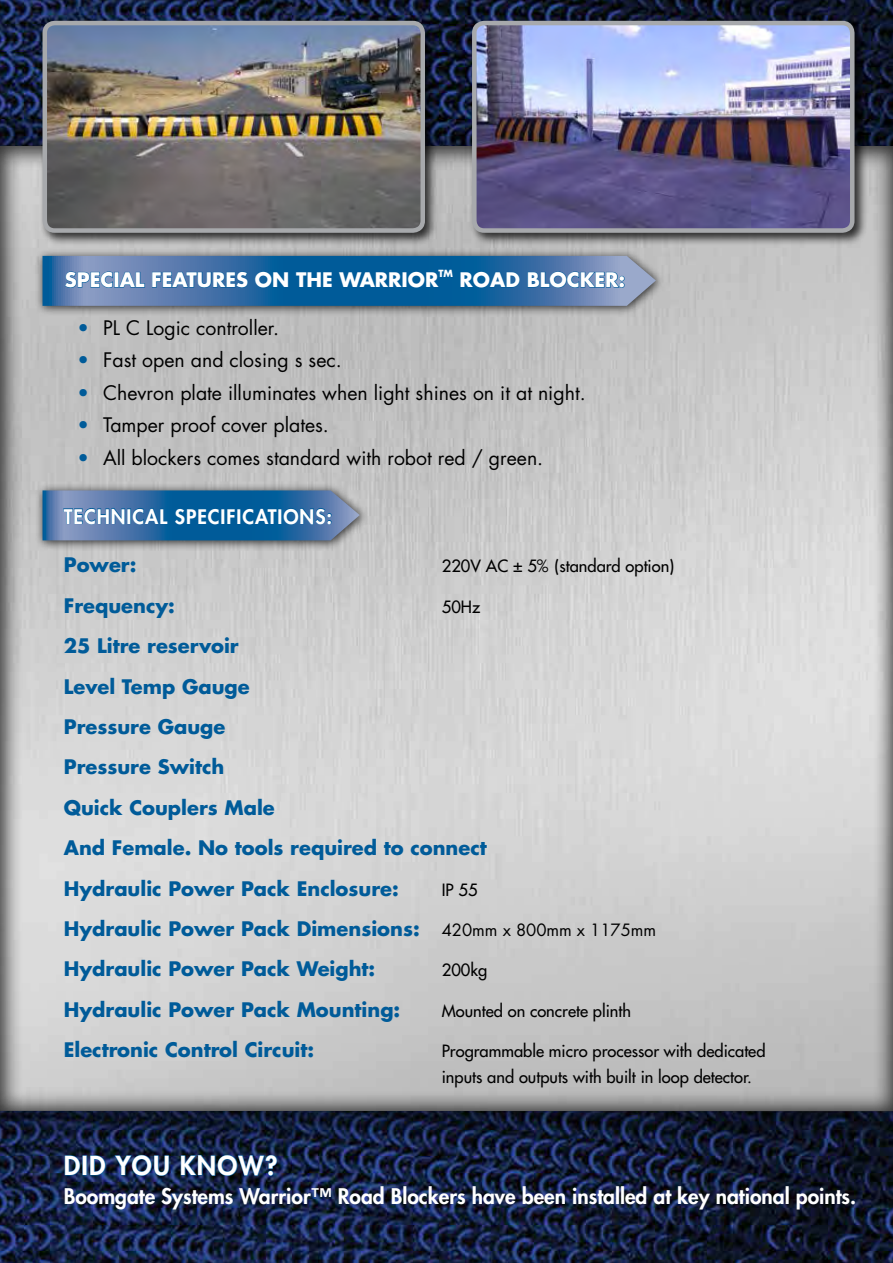
<style>
.page{position:relative;width:893px;height:1263px;background:#fff}
.page>*{position:absolute;margin:0;border:0;box-sizing:border-box;transform-origin:0 0}
.t1{font:800 25.5px "Futura Std";letter-spacing:.05em;color:#fff}
.t2{font:800 21px "Futura Std";color:#fff}
.t3{font:700 19.5px/40.3px "Futura Std";color:#005b99}
.t4{font:19.5px "Futura Std";color:#000}
.t5{font:700 19.5px "Futura Std";color:#fff}
.t6{font:800 19.5px "Futura Std";letter-spacing:.05em;color:#fff}
.t7{font:500 16.5px/25.5px "Futura Std";color:#000}
.t8{font:700 9.6px "Futura Std";color:#fff}
.s1{color:#005b99}
.s2{font-weight:400;font-size:16.5px;color:#000}
</style>
<div class="page">
<img style="left:0;top:0;width:893px;height:1263px">
<div style="left:0;top:108px;width:893px;height:1146px;background:#000;opacity:.75"></div>
<div style="left:0;top:144px;width:893px;height:1073px;background:#000;opacity:.75"></div>
<div style="left:40px;top:18px;width:399px;height:228px;background:#000;opacity:.75"></div>
<img style="left:45px;top:23px;width:378px;height:208px">
<div style="left:43px;top:21px;width:382px;height:212px;border:5px solid #a7a9ac;border-radius:10px"></div>
<div style="left:469px;top:18px;width:399px;height:228px;background:#000;opacity:.75"></div>
<img style="left:474px;top:23px;width:378px;height:208px">
<div style="left:472px;top:21px;width:382px;height:212px;border:5px solid #a7a9ac;border-radius:10px"></div>
<div style="left:35px;top:483px;width:334px;height:68px;background:#000;opacity:.75"></div>
<svg style="left:43px;top:490px;width:317px;height:50px;background:#326ea3"></svg>
<svg style="left:64px;top:1155px;width:17px;height:21px"></svg>
<div style="left:83px;top:1155px;width:4px;height:20px;border:1px solid #005b99"></div>
<svg style="left:90px;top:1155px;width:16px;height:21px"></svg>
<svg style="left:114px;top:1154px;width:55px;height:22px"></svg>
<svg style="left:181px;top:1154px;width:96px;height:22px;background:#0f2e56"></svg>
<div style="left:35px;top:248px;width:630px;height:68px;background:#000;opacity:.75"></div>
<svg style="left:43px;top:256px;width:613px;height:50px;background:#346fa5"></svg>
<p class="t5" style="left:65px;top:267px;width:375px">SPECIAL FEATURES ON THE WARRIOR</p>
<p class="t8" style="left:438px;top:267px;width:16px">TM</p>
<p class="t5" style="left:460px;top:267px;width:167px">ROAD BLOCKER:</p>
<p class="t4" style="left:78px;top:315px;width:203px"><span class="s1">•</span> PL C Logic controller.</p>
<p class="t4" style="left:78px;top:348px;width:266px"><span class="s1">•</span> Fast open and closing s sec.</p>
<p class="t4" style="left:78px;top:380px;width:510px"><span class="s1">•</span> Chevron plate illuminates when light shines on it at night.</p>
<p class="t4" style="left:78px;top:413px;width:253px"><span class="s1">•</span> Tamper proof cover plates.</p>
<p class="t4" style="left:78px;top:445px;width:467px"><span class="s1">•</span> All blockers comes standard with robot red / green.</p>
<p class="t6" style="left:64px;top:504px;width:270px">TECHNICAL SPECIFICATIONS:</p>
<p class="t3" style="left:64px;top:545px;width:74px">Power:</p>
<p class="t7" style="left:442px;top:554px;width:234px">220V AC ± 5% (standard option)</p>
<p class="t3" style="left:64px;top:585px;width:113px">Frequency:</p>
<p class="t7" style="left:442px;top:594px;width:40px">50Hz</p>
<p class="t3" style="left:64px;top:625px;width:425px">25 Litre reservoir<br>Level Temp Gauge<br>Pressure Gauge<br>Pressure Switch<br>Quick Couplers Male<br>And Female. No tools required to connect<br>Hydraulic Power Pack Enclosure:</p>
<p class="t7" style="left:442px;top:877px;width:37px">IP 55</p>
<p class="t3" style="left:64px;top:908px;width:594px">Hydraulic Power Pack Dimensions: <span class="s2">420mm x 800mm x 1175mm<br></span>Hydraulic Power Pack Weight:</p>
<p class="t7" style="left:442px;top:957px;width:47px">200kg</p>
<p class="t3" style="left:64px;top:989px;width:338px">Hydraulic Power Pack Mounting:</p>
<p class="t7" style="left:442px;top:998px;width:191px">Mounted on concrete plinth</p>
<p class="t3" style="left:64px;top:1029px;width:252px">Electronic Control Circuit:</p>
<p class="t7" style="left:442px;top:1038px;width:325px">Programmable micro processor with dedicated inputs and outputs with built in loop detector.</p>
<h1 class="t1" style="left:64px;top:1149px;width:215px">DID YOU KNOW?</h1>
<p class="t2" style="left:64px;top:1182px;width:794px">Boomgate Systems Warrior™ Road Blockers have been installed at key national points.</p>
</div>
